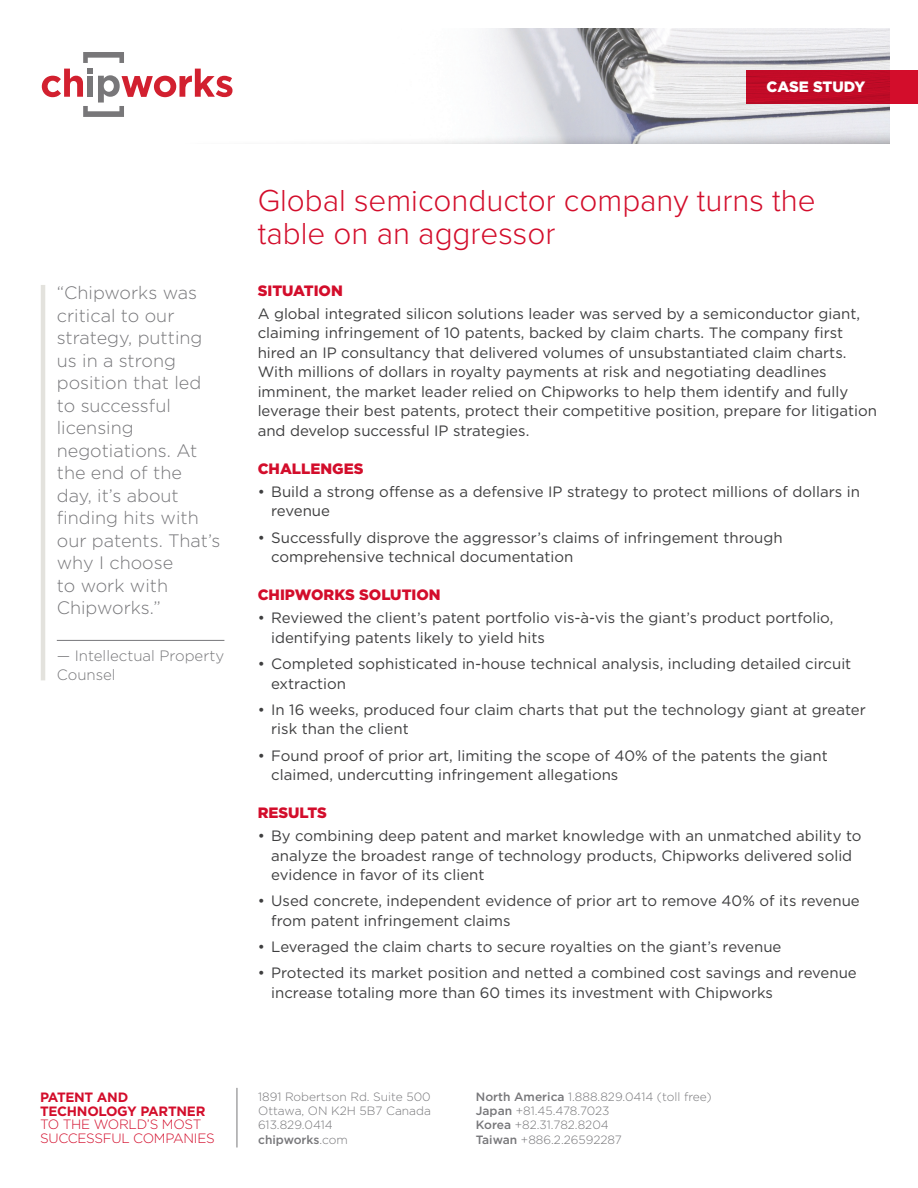
<style>
.page{position:relative;width:918px;height:1188px;background:#fff}
.page>*{position:absolute;margin:0;border:0;box-sizing:border-box;transform-origin:0 0}
.page_title{font:300 31.5px/33px "Proxima Nova";color:#d30d2b}
.quote{font:300 18px/22.5px "Gotham";color:#77777a}
.body_copy{font:15px/19.5px "Gotham";color:#3e3e3f}
.subhead{font:900 15px "Gotham";color:#d30d2b}
.quotee{font:300 15px/19.5px "Gotham";color:#77777a}
.t1{font:900 15px "Gotham";letter-spacing:-.005em;color:#fff}
.t2{font:300 13.5px/13.5px "Gotham";letter-spacing:-.02em;color:#d30d2b}
.t3{font:700 13.5px/13.5px "Gotham";letter-spacing:-.02em;color:#d30d2b}
.t4{font:300 12px/14.2px "Gotham";color:#77777a}
.s1{font-weight:500}
</style>
<div class="page">
<img style="left:488px;top:28px;width:401px;height:101px">
<svg style="left:747px;top:70px;width:171px;height:34px;background:#c30b27"></svg>
<svg style="left:42px;top:52px;width:191px;height:65px"></svg>
<div style="left:176px;top:129px;width:713px;height:14px;background:#231f20;opacity:.59"></div>
<hr style="left:237px;top:1088px;width:1px;height:59px;background:#77777a">
<hr style="left:41px;top:285px;width:4px;height:395px;background:#e3e2dd">
<hr style="left:57px;top:640px;width:167px;height:1px;background:#77777a">
<p class="t1" style="left:767px;top:78px;width:100px">CASE STUDY</p>
<p class="quote" style="left:57px;top:281px;width:165px">“Chipworks was critical to our strategy, putting us in a strong position that led to successful licensing negotiations. At the end of the day, it’s about finding hits with our patents. That’s why I choose<br>to work with<br>Chipworks.”</p>
<p class="quotee" style="left:57px;top:645px;width:169px">— Intellectual Property<br>Counsel</p>
<p class="page_title" style="left:258px;top:186px;width:560px">Global semiconductor company turns the table on an aggressor</p>
<p class="subhead" style="left:258px;top:282px;width:87px">SITUATION</p>
<p class="body_copy" style="left:258px;top:303px;width:621px">A global integrated silicon solutions leader was served by a semiconductor giant, claiming infringement of 10 patents, backed by claim charts. The company first hired an IP consultancy that delivered volumes of unsubstantiated claim charts.<br>With millions of dollars in royalty payments at risk and negotiating deadlines imminent, the market leader relied on Chipworks to help them identify and fully leverage their best patents, protect their competitive position, prepare for litigation and develop successful IP strategies.</p>
<p class="subhead" style="left:258px;top:460px;width:107px">CHALLENGES</p>
<p class="body_copy" style="left:271px;top:482px;width:590px;text-indent:-14px">• Build a strong offense as a defensive IP strategy to protect millions of dollars in revenue</p>
<p class="body_copy" style="left:271px;top:527px;width:513px;text-indent:-14px">• Successfully disprove the aggressor’s claims of infringement through comprehensive technical documentation</p>
<p class="subhead" style="left:258px;top:586px;width:185px">CHIPWORKS SOLUTION</p>
<p class="body_copy" style="left:271px;top:608px;width:564px;text-indent:-14px">• Reviewed the client’s patent portfolio vis-à-vis the giant’s product portfolio, identifying patents likely to yield hits</p>
<p class="body_copy" style="left:271px;top:654px;width:582px;text-indent:-14px">• Completed sophisticated in-house technical analysis, including detailed circuit extraction</p>
<p class="body_copy" style="left:271px;top:699px;width:596px;text-indent:-14px">• In 16 weeks, produced four claim charts that put the technology giant at greater risk than the client</p>
<p class="body_copy" style="left:271px;top:745px;width:558px;text-indent:-14px">• Found proof of prior art, limiting the scope of 40% of the patents the giant claimed, undercutting infringement allegations</p>
<p class="subhead" style="left:258px;top:804px;width:71px">RESULTS</p>
<p class="body_copy" style="left:271px;top:826px;width:592px;text-indent:-14px">• By combining deep patent and market knowledge with an unmatched ability to analyze the broadest range of technology products, Chipworks delivered solid evidence in favor of its client</p>
<p class="body_copy" style="left:271px;top:891px;width:590px;text-indent:-14px">• Used concrete, independent evidence of prior art to remove 40% of its revenue from patent infringement claims</p>
<p class="body_copy" style="left:258px;top:937px;width:525px">• Leveraged the claim charts to secure royalties on the giant’s revenue</p>
<p class="body_copy" style="left:271px;top:963px;width:587px;text-indent:-14px">• Protected its market position and netted a combined cost savings and revenue increase totaling more than 60 times its investment with Chipworks</p>
<p class="t3" style="left:40px;top:1090px;width:167px">PATENT AND<br>TECHNOLOGY PARTNER</p>
<p class="t2" style="left:40px;top:1117px;width:176px">TO THE WORLD’S MOST<br>SUCCESSFUL COMPANIES</p>
<p class="t4" style="left:258px;top:1089px;width:174px">1891 Robertson Rd. Suite 500<br>Ottawa, ON K2H 5B7 Canada<br>613.829.0414<br><span class="s1">chipworks</span>.com</p>
<p class="t4" style="left:476px;top:1089px;width:237px"><span class="s1">North America</span> 1.888.829.0414 (toll free)<br><span class="s1">Japan</span> +81.45.478.7023<br><span class="s1">Korea</span> +82.31.782.8204<br><span class="s1">Taiwan</span> +886.2.26592287</p>
</div>
